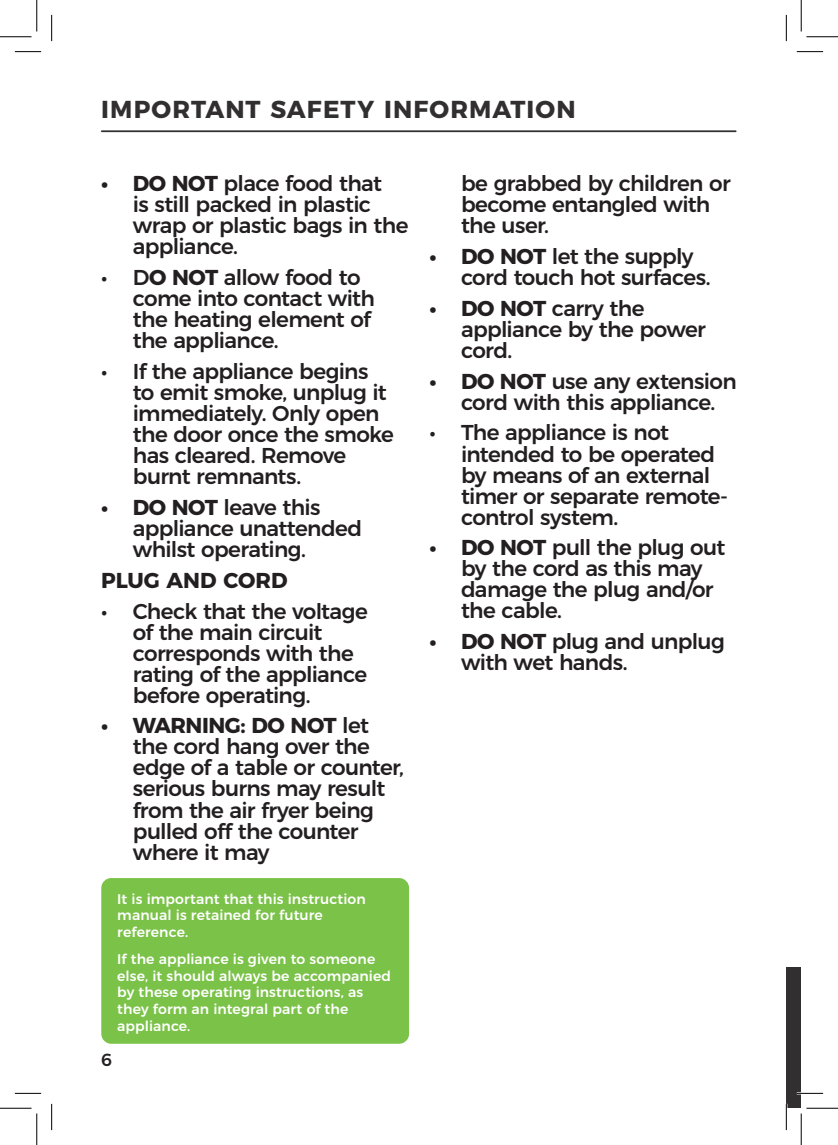
<style>
.page{position:relative;width:838px;height:1145px;background:#fff}
.page>*{position:absolute;margin:0;border:0;box-sizing:border-box;transform-origin:0 0}
.t1{font:700 24.5px "Montserrat";letter-spacing:.045em;color:#312f30}
.t2{font:500 21.53px/21px "Montserrat";letter-spacing:-.03em;color:#231f20}
.t3{font:700 21.53px "Montserrat";letter-spacing:-.005em;color:#231f20}
.t4{font:500 17.5px "Montserrat";color:#231f20}
.t5{font:500 14px/16.8px "Montserrat";letter-spacing:.005em;color:#fff}
.s1{font-weight:700}
</style>
<div class="page">
<div style="left:101px;top:878px;width:308px;height:166px;background:#7bc249;border-radius:10px"></div>
<hr style="left:102px;top:130px;width:633px;height:2px;background:#312f30">
<div style="left:786px;top:968px;width:15px;height:140px;background:#312f30"></div>
<hr style="left:796px;top:1092px;width:27px;height:2px;background:#fff">
<svg style="left:15px;top:51px;width:26px;height:1px"></svg>
<svg style="left:796px;top:51px;width:27px;height:1px"></svg>
<svg style="left:15px;top:1093px;width:26px;height:1px"></svg>
<svg style="left:796px;top:1093px;width:27px;height:1px"></svg>
<svg style="left:51px;top:15px;width:1px;height:26px"></svg>
<svg style="left:51px;top:1104px;width:1px;height:26px"></svg>
<svg style="left:786px;top:15px;width:1px;height:26px"></svg>
<svg style="left:786px;top:1108px;width:1px;height:22px"></svg>
<hr style="left:0;top:36px;width:32px;height:1px;background:#000">
<hr style="left:806px;top:36px;width:31px;height:1px;background:#000">
<hr style="left:0;top:1108px;width:32px;height:1px;background:#000">
<hr style="left:806px;top:1108px;width:31px;height:1px;background:#000">
<hr style="left:36px;top:0;width:1px;height:31px;background:#000">
<hr style="left:36px;top:1113px;width:1px;height:32px;background:#000">
<hr style="left:800px;top:0;width:1px;height:31px;background:#000">
<hr style="left:800px;top:1113px;width:1px;height:32px;background:#000">
<p class="t1" style="left:101px;top:90px;width:476px">IMPORTANT SAFETY INFORMATION</p>
<p class="t2" style="left:133px;top:171px;width:277px;text-indent:-31px"><span class="s1">• DO NOT</span> place food that<br>is still packed in plastic wrap or plastic bags in the appliance.</p>
<p class="t2" style="left:133px;top:265px;width:244px;text-indent:-31px">• D<span class="s1">O NOT</span> allow food to come into contact with the heating element of the appliance.</p>
<p class="t2" style="left:133px;top:359px;width:262px;text-indent:-31px">• If the appliance begins to emit smoke, unplug it immediately. Only open the door once the smoke has cleared. Remove burnt remnants.</p>
<p class="t2" style="left:133px;top:495px;width:231px;text-indent:-31px"><span class="s1">• DO NOT</span> leave this appliance unattended whilst operating.</p>
<p class="t3" style="left:101px;top:562px;width:188px">PLUG AND CORD</p>
<p class="t2" style="left:133px;top:599px;width:236px;text-indent:-31px">• Check that the voltage of the main circuit corresponds with the rating of the appliance before operating.</p>
<p class="t2" style="left:133px;top:714px;width:272px;text-indent:-31px"><span class="s1">• WARNING: DO NOT</span> let the cord hang over the edge of a table or counter, serious burns may result from the air fryer being pulled off the counter where it may</p>
<p class="t5" style="left:117px;top:889px;width:250px">It is important that this instruction manual is retained for future reference.</p>
<p class="t5" style="left:117px;top:949px;width:275px">If the appliance is given to someone else, it should always be accompanied by these operating instructions, as they form an integral part of the appliance.</p>
<p class="t4" style="left:101px;top:1046px;width:12px">6</p>
<p class="t2" style="left:461px;top:171px;width:271px">be grabbed by children or become entangled with the user.</p>
<p class="t2" style="left:461px;top:244px;width:251px;text-indent:-31px"><span class="s1">• DO NOT</span> let the supply cord touch hot surfaces.</p>
<p class="t2" style="left:461px;top:296px;width:246px;text-indent:-31px"><span class="s1">• DO NOT</span> carry the appliance by the power cord.</p>
<p class="t2" style="left:429px;top:369px;width:309px;text-align:center"><span class="s1">• DO NOT</span> use any extension cord with this appliance.</p>
<p class="t2" style="left:461px;top:421px;width:268px;text-indent:-31px">• The appliance is not intended to be operated by means of an external timer or separate remote&shy;control system.</p>
<p class="t2" style="left:461px;top:536px;width:266px;text-indent:-31px"><span class="s1">• DO NOT</span> pull the plug out by the cord as this may damage the plug and/or the cable.</p>
<p class="t2" style="left:461px;top:629px;width:265px;text-indent:-31px"><span class="s1">• DO NOT</span> plug and unplug with wet hands.</p>
</div>
